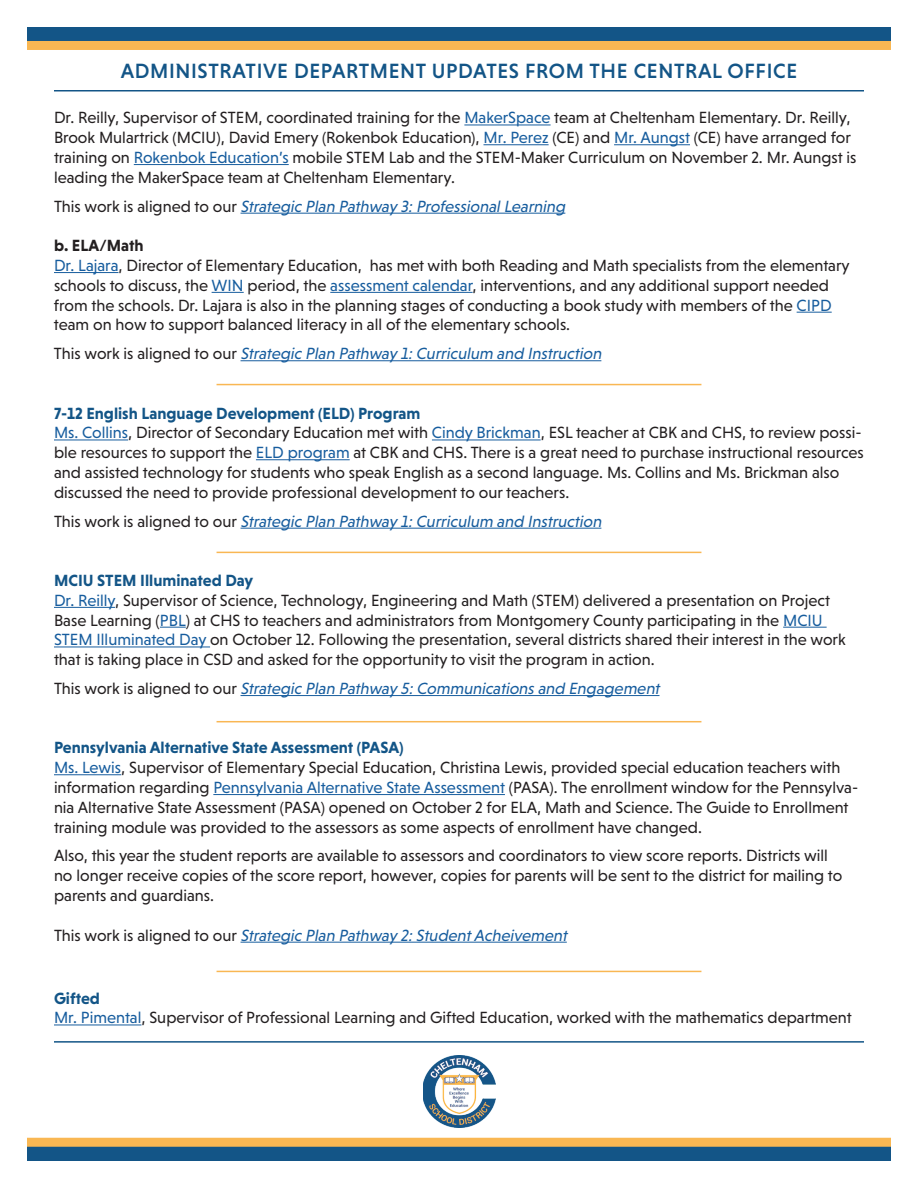
<style>
.page{position:relative;width:918px;height:1188px;background:#fff}
.page>*{position:absolute;margin:0;border:0;box-sizing:border-box;transform-origin:0 0}
.t1{font:500 21px "Niveau Grotesk";letter-spacing:.03em;color:#135587}
.t2{font:16.5px/19.8px "Niveau Grotesk";color:#231f20}
.t3{font:italic 16.5px "Niveau Grotesk";color:#175d9e}
.s1{color:#175d9e}
.s2{font-style:normal;color:#231f20}
.s3{font-weight:700}
.s4{font-weight:700;color:#135587}
</style>
<div class="page">
<hr style="left:464px;top:125px;width:87px;height:1px;background:#175d9e">
<hr style="left:484px;top:144px;width:65px;height:1px;background:#175d9e">
<hr style="left:614px;top:144px;width:76px;height:1px;background:#175d9e">
<hr style="left:134px;top:164px;width:155px;height:1px;background:#175d9e">
<hr style="left:241px;top:213px;width:324px;height:1px;background:#175d9e">
<hr style="left:54px;top:272px;width:65px;height:1px;background:#175d9e">
<hr style="left:212px;top:292px;width:32px;height:1px;background:#175d9e">
<hr style="left:330px;top:292px;width:143px;height:1px;background:#175d9e">
<hr style="left:797px;top:312px;width:35px;height:1px;background:#175d9e">
<hr style="left:241px;top:360px;width:360px;height:1px;background:#175d9e">
<hr style="left:54px;top:440px;width:74px;height:1px;background:#175d9e">
<hr style="left:432px;top:440px;width:109px;height:1px;background:#175d9e">
<hr style="left:256px;top:459px;width:94px;height:1px;background:#175d9e">
<hr style="left:241px;top:528px;width:360px;height:1px;background:#175d9e">
<hr style="left:54px;top:607px;width:61px;height:1px;background:#175d9e">
<svg style="left:160px;top:627px;width:26px;height:1px"></svg>
<hr style="left:783px;top:627px;width:44px;height:1px;background:#175d9e">
<hr style="left:54px;top:647px;width:156px;height:1px;background:#175d9e">
<hr style="left:241px;top:695px;width:418px;height:1px;background:#175d9e">
<hr style="left:54px;top:774px;width:67px;height:1px;background:#175d9e">
<hr style="left:213px;top:794px;width:292px;height:1px;background:#175d9e">
<hr style="left:241px;top:942px;width:326px;height:1px;background:#175d9e">
<hr style="left:54px;top:1025px;width:87px;height:1px;background:#175d9e">
<hr style="left:54px;top:90px;width:810px;height:2px;background:#135587">
<div style="left:27px;top:27px;width:864px;height:15px;background:#135587"></div>
<div style="left:27px;top:41px;width:864px;height:9px;background:#f9b753"></div>
<div style="left:27px;top:1146px;width:864px;height:15px;background:#135587"></div>
<div style="left:27px;top:1138px;width:864px;height:9px;background:#f9b753"></div>
<hr style="left:54px;top:1041px;width:810px;height:2px;background:#135587">
<img style="left:423px;top:1055px;width:72px;height:72px">
<hr style="left:217px;top:384px;width:484px;height:1px;background:#f9b753">
<hr style="left:217px;top:552px;width:484px;height:1px;background:#f9b753">
<hr style="left:217px;top:721px;width:484px;height:1px;background:#f9b753">
<hr style="left:217px;top:971px;width:484px;height:1px;background:#f9b753">
<p class="t1" style="left:121px;top:59px;width:678px">ADMINISTRATIVE DEPARTMENT UPDATES FROM THE CENTRAL OFFICE</p>
<p class="t2" style="left:54px;top:108px;width:804px">Dr. Reilly, Supervisor of STEM, coordinated training for the <span class="s1">MakerSpace</span> team at Cheltenham Elementary. Dr. Reilly, Brook Mulartrick (MCIU), David Emery (Rokenbok Education), <span class="s1">Mr. Perez</span> (CE) and <span class="s1">Mr. Aungst</span> (CE) have arranged for training on <span class="s1">Rokenbok Education’s</span> mobile STEM Lab and the STEM-Maker Curriculum on November 2. Mr. Aungst is leading the MakerSpace team at Cheltenham Elementary.</p>
<p class="t3" style="left:54px;top:197px;width:516px"><span class="s2">T h i s w o r k i s a l i g n e d t o o u r</span> Strategic Plan Pathway 3:ProfessionalLearning</p>
<p class="t2" style="left:54px;top:236px;width:797px"><span class="s3">b. ELA/Math<br></span><span class="s1">Dr. Lajara</span>, Director of Elementary Education, has met with both Reading and Math specialists from the elementary schools to discuss, the <span class="s1">WIN</span> period, the <span class="s1">assessment calendar</span>, interventions, and any additional support needed from the schools. Dr. Lajara is also in the planning stages of conducting a book study with members of the <span class="s1">CIPD </span>team on how to support balanced literacy in all of the elementary schools.</p>
<p class="t3" style="left:54px;top:344px;width:552px"><span class="s2">T h i s w o r k i s a l i g n e d to o u r</span> Strategic Plan Pathway 1:Curriculum and Instruction</p>
<p class="t2" style="left:54px;top:403px;width:811px"><span class="s4">7-12 English Language Development (ELD) Program<br></span><span class="s1">Ms. Collins</span>, Director of Secondary Education met with <span class="s1">Cindy Brickman</span>, ESL teacher at CBK and CHS, to review possi&shy;ble resources to support the <span class="s1">ELD program</span> at CBK and CHS. There is a great need to purchase instructional resources and assisted technology for students who speak English as a second language. Ms. Collins and Ms. Brickman also discussed the need to provide professional development to our teachers.</p>
<p class="t3" style="left:54px;top:512px;width:552px"><span class="s2">T h i s w o r k i s a l i g n e d to o u r</span> Strategic Plan Pathway 1:Curriculum and Instruction</p>
<p class="t2" style="left:54px;top:570px;width:793px"><span class="s4">MCIU STEM Illuminated Day<br></span><span class="s1">Dr. Reilly</span>, Supervisor of Science, Technology, Engineering and Math (STEM) delivered a presentation on Project Base Learning (<span class="s1">PBL</span>) at CHS to teachers and administrators from Montgomery County participating in the <span class="s1">MCIU STEM Illuminated Day</span> on October 12. Following the presentation, several districts shared their interest in the work that is taking place in CSD and asked for the opportunity to visit the program in action.</p>
<p class="t3" style="left:54px;top:679px;width:610px"><span class="s2">T h i s w o r k i s a l i g n e d to o u r</span> Strategic Plan Pathway 5:Communications and Engagement</p>
<p class="t2" style="left:54px;top:738px;width:806px"><span class="s4">Pennsylvania Alternative State Assessment (PASA)<br></span><span class="s1">Ms. Lewis</span>, Supervisor of Elementary Special Education, Christina Lewis, provided special education teachers with information regarding <span class="s1">Pennsylvania Alternative State Assessment</span> (PASA). The enrollment window for the Pennsylva&shy;nia Alternative State Assessment (PASA) opened on October 2 for ELA, Math and Science. The Guide to Enrollment training module was provided to the assessors as some aspects of enrollment have changed.</p>
<p class="t2" style="left:54px;top:846px;width:790px">Also, this year the student reports are available to assessors and coordinators to view score reports. Districts will no longer receive copies of the score report, however, copies for parents will be sent to the district for mailing to parents and guardians.</p>
<p class="t3" style="left:54px;top:926px;width:518px"><span class="s2">T h i s w o r k i s a l i g n e d t o o u r</span> Strategic Plan Pathway 2:StudentAcheivement</p>
<p class="t2" style="left:54px;top:988px;width:799px"><span class="s4">Gifted<br></span><span class="s1">Mr. Pimental</span>, Supervisor of Professional Learning and Gifted Education, worked with the mathematics department</p>
</div>
